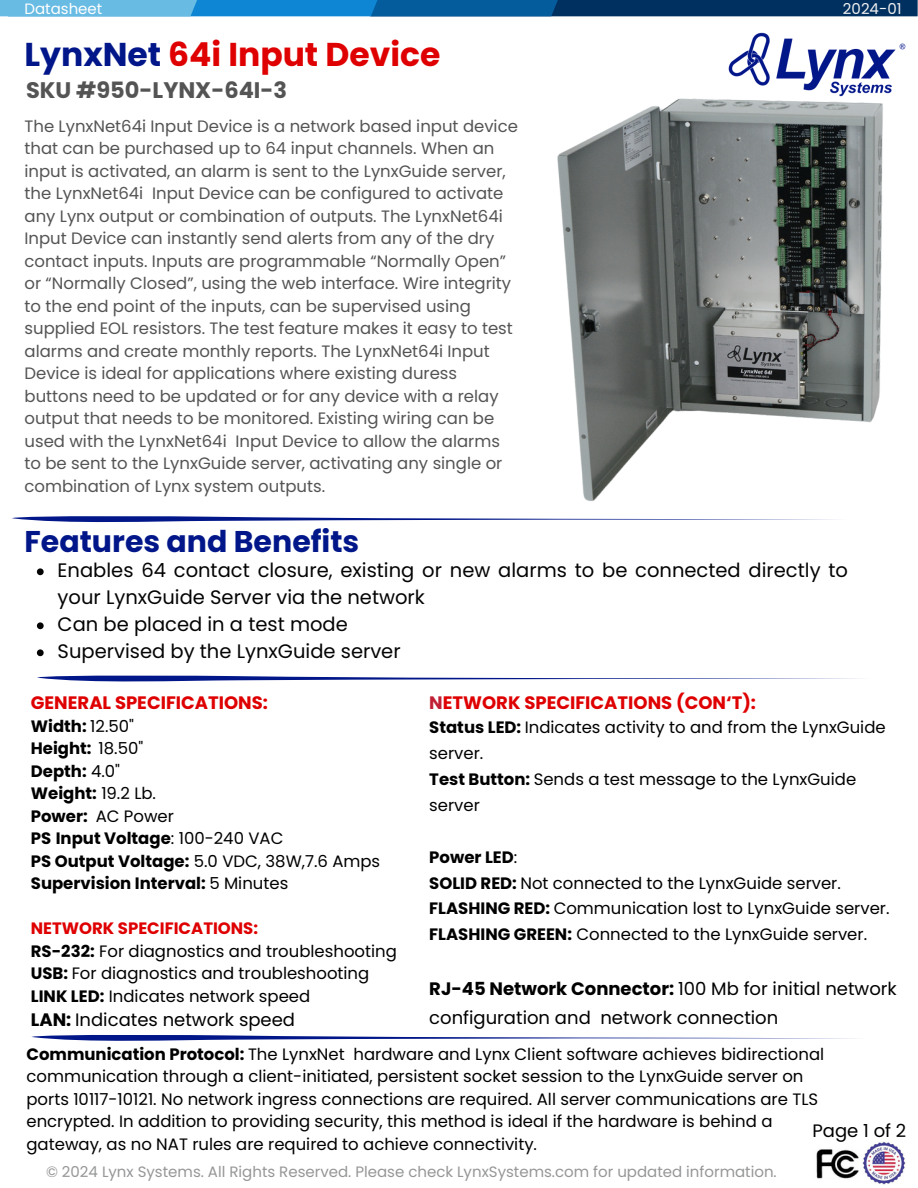
<style>
.page{position:relative;width:918px;height:1188px;background:#fff}
.page>*{position:absolute;margin:0;border:0;box-sizing:border-box;transform-origin:0 0}
.t1{font:700 33px "Poppins";color:#df0101}
.t2{font:700 30px "Poppins";color:#011689}
.t3{font:700 22.5px "Poppins";color:#545454}
.t4{font:19.5px/27px "Poppins";color:#040404}
.t5{font:18px/28.2px "Poppins";color:#000}
.t6{font:700 18px "Poppins";color:#df0101}
.t7{font:16.5px/22.5px "Poppins";color:#545454}
.t8{font:16.5px/22.5px "Poppins";color:#000}
.t9{font:700 16.5px/22.5px "Poppins";color:#000}
.t10{font:15px "Poppins";color:#959697}
.t11{font:15px "Poppins";color:#fff}
.t12{font:15px "Poppins";color:#f1f1f1}
.s1{color:#011689}
.s2{color:#c11f34}
.s3{font-weight:700}
.s4{font-weight:400}
.s5{font-weight:700;color:#df0101}
</style>
<div class="page">
<img style="left:862px;top:1142px;width:44px;height:43px">
<img style="left:816px;top:1149px;width:43px;height:30px">
<svg style="left:37px;top:675px;width:822px;height:7px"></svg>
<img style="left:730px;top:32px;width:176px;height:32px">
<svg style="left:0;top:0;width:918px;height:16px;background:#19679e"></svg>
<svg style="left:12px;top:516px;width:424px;height:7px"></svg>
<svg style="left:37px;top:568px;width:7px;height:7px"></svg>
<svg style="left:37px;top:622px;width:7px;height:7px"></svg>
<svg style="left:37px;top:649px;width:7px;height:7px"></svg>
<svg style="left:31px;top:1035px;width:823px;height:6px"></svg>
<img style="left:436px;top:64px;width:456px;height:456px">
<p class="t11" style="left:25px;top:-2px;width:79px">Datasheet</p>
<p class="t12" style="left:843px;top:-2px;width:60px">2024-01</p>
<p class="t1" style="left:25px;top:31px;width:417px"><span class="s1">LynxNet</span> 64i Input Device</p>
<p class="t3" style="left:26px;top:74px;width:263px">SKU #950-LYNX-64I-3</p>
<h2 class="t7" style="left:25px;top:115px;width:495px">The LynxNet64i Input Device is a network based input device that can be purchased up to 64 input channels. When an input is activated, an alarm is sent to the LynxGuide server, the LynxNet64i Input Device can be configured to activate any Lynx output or combination of outputs. The LynxNet64i Input Device can instantly send alerts from any of the dry contact inputs. Inputs are programmable “Normally Open” or “Normally Closed”, using the web interface. Wire integrity to the end point of the inputs, can be supervised using supplied EOL resistors. The test feature makes it easy to test alarms and create monthly reports. The LynxNet64i Input Device is ideal for applications where existing duress buttons need to be updated or for any device with a relay output that needs to be monitored. Existing wiring can be used with the LynxNet64i Input Device to allow the alarms to be sent to the LynxGuide server, activating any single or combination of Lynx system outputs.</h2>
<p class="t2" style="left:25px;top:521px;width:336px">Features and Benefits</p>
<p class="t4" style="left:58px;top:557px;width:792px">Enables 64 contact closure, existing or new alarms to be connected directly to your LynxGuide Server via the network<br>Can be placed in a test mode<br>Supervised by the LynxGuide server</p>
<p class="t6" style="left:429px;top:690px;width:328px"><span class="s2">N</span>ETWORK SPECIFICATIONS (CON‘T):</p>
<p class="t8" style="left:429px;top:715px;width:458px;line-height:25.8px"><span class="s3">Status LED:</span> Indicates activity to and from the LynxGuide server.</p>
<p class="t8" style="left:429px;top:766px;width:428px;line-height:25.8px"><span class="s3">Test Button:</span> Sends a test message to the LynxGuide server</p>
<p class="t9" style="left:429px;top:846px;width:90px">Power LED<span class="s4">:</span></p>
<p class="t8" style="left:429px;top:870px;width:462px;line-height:25.8px"><span class="s3">SOLID RED:</span> Not connected to the LynxGuide server.<br><span class="s3">FLASHING RED:</span> Communication lost to LynxGuide server.</p>
<h3 class="t8" style="left:429px;top:923px;width:439px"><span class="s3">FLASHING GREEN:</span> Connected to the LynxGuide server.</h3>
<h3 class="t5" style="left:429px;top:975px;width:469px"><span class="s3">RJ-45 Network Connector:</span> 100 Mb for initial network configuration and network connection</h3>
<p class="t8" style="left:27px;top:1043px;width:799px"><span class="s3">Communication Protocol:</span> The LynxNet hardware and Lynx Client software achieves bidirectional communication through a client-initiated, persistent socket session to the LynxGuide server on ports 10117-10121. No network ingress connections are required. All server communications are TLS encrypted. In addition to providing security, this method is ideal if the hardware is behind a gateway, as no NAT rules are required to achieve connectivity.</p>
<p class="t6" style="left:31px;top:690px;width:239px">GENERAL SPECIFICATIONS:</p>
<p class="t9" style="left:31px;top:715px;width:351px">Width: <span class="s4">12.50"<br></span>Height: <span class="s4">18.50"<br></span>Depth: <span class="s4">4.0"<br></span>Weight: <span class="s4">19.2 Lb.<br></span>Power: <span class="s4">AC Power<br></span>PS Input Voltage<span class="s4">: 100-240 VAC<br></span>PS Output Voltage: <span class="s4">5.0 VDC, 38W,7.6 Amps<br></span>Supervision Interval: <span class="s4">5 Minutes</span></p>
<p class="t8" style="left:31px;top:917px;width:368px"><span class="s5">NETWORK SPECIFICATIONS:<br></span><span class="s3">RS-232:</span> For diagnostics and troubleshooting <span class="s3">USB:</span> For diagnostics and troubleshooting <span class="s3">LINK LED:</span> Indicates network speed</p>
<p class="t5" style="left:31px;top:1006px;width:266px"><span class="s3">LAN:</span> Indicates network speed</p>
<p class="t5" style="left:812px;top:1116px;width:95px">Page 1 of 2</p>
<h1 class="t10" style="left:46px;top:1161px;width:732px">© 2024 Lynx Systems. All Rights Reserved. Please check LynxSystems.com for updated information.</h1>
</div>
